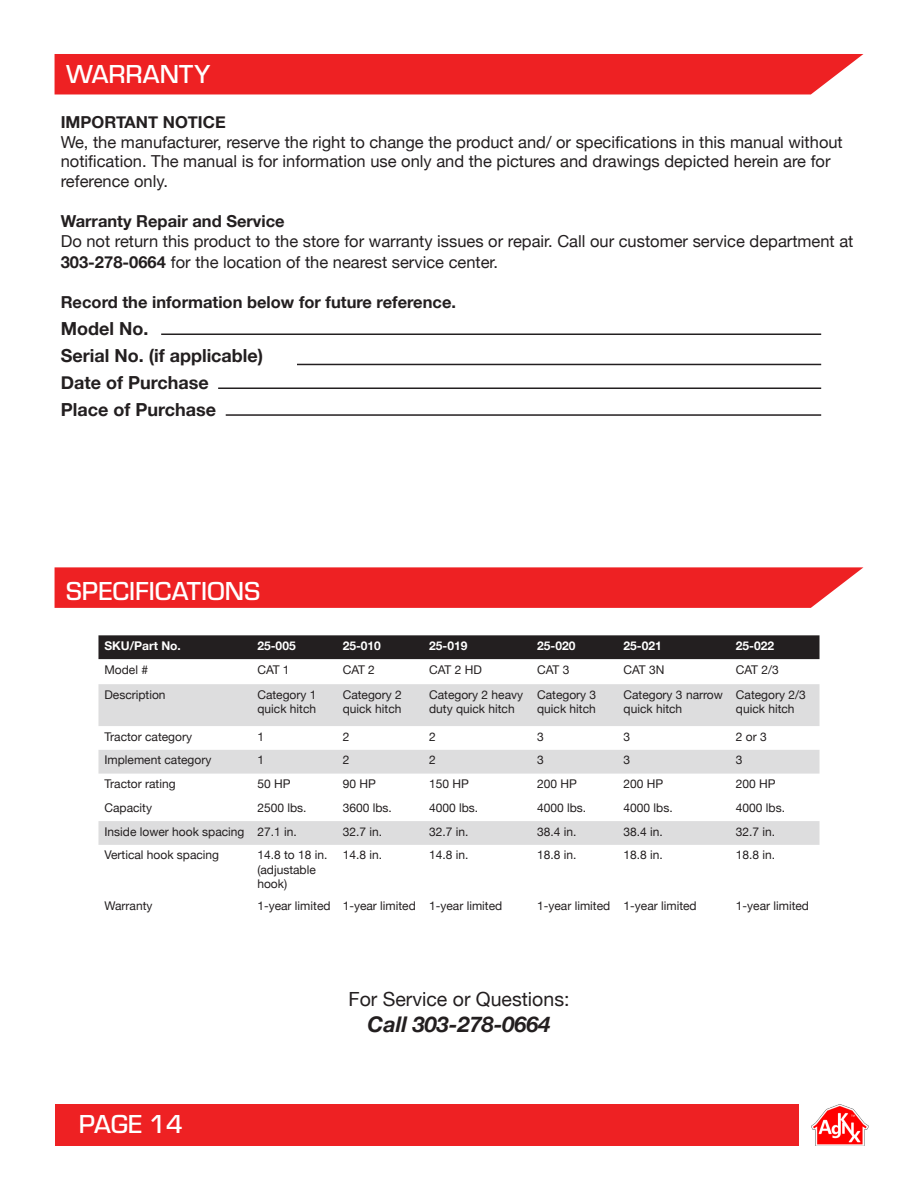
<style>
.page{position:relative;width:918px;height:1188px;background:#fff}
.page>*{position:absolute;margin:0;border:0;box-sizing:border-box;transform-origin:0 0}
.IMPORTANT_SAFETY_INF{font:500 27px "Eurostile";color:#fff}
.t1{font:italic 700 21.6px "Helvetica Neue";color:#231f20}
.t2{font:19.5px "Helvetica Neue";color:#231f20}
.Body{font:700 18px "Helvetica Neue";color:#231f20}
.WARRANTY_TEXT{font:16.5px/19.8px "Helvetica Neue";color:#231f20}
.WARRANTY_TEXT-2{font:700 16.5px "Helvetica Neue";color:#231f20}
.Table_text{font:12px/14.4px "Helvetica Neue";color:#231f20}
.Table_text-2{font:700 12px "Helvetica Neue";color:#fff}
.s1{font-weight:700}
</style>
<div class="page">
<div style="left:55px;top:1105px;width:743px;height:41px;background:#ee2123"></div>
<div style="left:55px;top:54px;width:808px;height:40px;background:#ee2123"></div>
<img style="left:811px;top:1105px;width:57px;height:41px">
<svg style="left:55px;top:567px;width:808px;height:41px;background:#ee292b"></svg>
<div style="left:98px;top:635px;width:722px;height:24px;background:#231f20"></div>
<div style="left:98px;top:684px;width:722px;height:42px;background:#ddddde"></div>
<svg style="left:98px;top:750px;width:722px;height:95px"></svg>
<hr style="left:161px;top:334px;width:660px;height:1px;background:#231f20">
<hr style="left:297px;top:364px;width:524px;height:1px;background:#231f20">
<hr style="left:218px;top:388px;width:603px;height:1px;background:#231f20">
<hr style="left:226px;top:414px;width:595px;height:2px;background:#231f20">
<h1 class="IMPORTANT_SAFETY_INF" style="left:66px;top:56px;width:145px">WARRANTY</h1>
<p class="WARRANTY_TEXT-2" style="left:61px;top:109px;width:166px">IMPORTANT NOTICE</p>
<p class="WARRANTY_TEXT" style="left:61px;top:133px;width:784px">We, the manufacturer, reserve the right to change the product and/ or specifications in this manual without notification. The manual is for information use only and the pictures and drawings depicted herein are for reference only.</p>
<p class="WARRANTY_TEXT-2" style="left:61px;top:208px;width:225px">Warranty Repair and Service</p>
<p class="WARRANTY_TEXT" style="left:61px;top:231px;width:794px;line-height:21.6px">Do not return this product to the store for warranty issues or repair. Call our customer service department at<br><span class="s1">303-278-0664</span> for the location of the nearest service center.</p>
<p class="WARRANTY_TEXT-2" style="left:61px;top:289px;width:397px">Record the information below for future reference.</p>
<p class="Body" style="left:61px;top:314px;width:89px">Model No.</p>
<p class="Body" style="left:61px;top:341px;width:204px">Serial No. (if applicable)</p>
<p class="Body" style="left:61px;top:368px;width:150px">Date of Purchase</p>
<p class="Body" style="left:61px;top:395px;width:157px">Place of Purchase</p>
<p class="IMPORTANT_SAFETY_INF" style="left:66px;top:572px;width:195px">SPECIFICATIONS</p>
<p class="Table_text-2" style="left:104px;top:636px;width:78px">SKU/Part No.</p>
<p class="Table_text-2" style="left:257px;top:636px;width:40px">25-005</p>
<p class="Table_text-2" style="left:343px;top:636px;width:40px">25-010</p>
<p class="Table_text-2" style="left:429px;top:636px;width:40px">25-019</p>
<p class="Table_text-2" style="left:537px;top:636px;width:40px">25-020</p>
<p class="Table_text-2" style="left:624px;top:636px;width:40px">25-021</p>
<p class="Table_text-2" style="left:736px;top:636px;width:40px">25-022</p>
<p class="Table_text" style="left:104px;top:663px;width:45px">Model #</p>
<p class="Table_text" style="left:257px;top:663px;width:34px">CAT 1</p>
<p class="Table_text" style="left:343px;top:663px;width:34px">CAT 2</p>
<p class="Table_text" style="left:429px;top:663px;width:54px">CAT 2 HD</p>
<p class="Table_text" style="left:537px;top:663px;width:34px">CAT 3</p>
<p class="Table_text" style="left:624px;top:663px;width:42px">CAT 3N</p>
<p class="Table_text" style="left:736px;top:663px;width:44px">CAT 2/3</p>
<p class="Table_text" style="left:104px;top:688px;width:63px">Description</p>
<p class="Table_text" style="left:257px;top:688px;width:61px">Category 1 quick hitch</p>
<p class="Table_text" style="left:343px;top:688px;width:61px">Category 2 quick hitch</p>
<p class="Table_text" style="left:429px;top:688px;width:96px">Category 2 heavy duty quick hitch</p>
<p class="Table_text" style="left:537px;top:688px;width:61px">Category 3 quick hitch</p>
<p class="Table_text" style="left:624px;top:688px;width:101px">Category 3 narrow quick hitch</p>
<p class="Table_text" style="left:736px;top:688px;width:71px">Category 2/3 quick hitch</p>
<p class="Table_text" style="left:104px;top:730px;width:89px">Tractor category</p>
<p class="Table_text" style="left:257px;top:730px;width:8px">1</p>
<p class="Table_text" style="left:343px;top:730px;width:8px">2</p>
<p class="Table_text" style="left:429px;top:730px;width:8px">2</p>
<p class="Table_text" style="left:537px;top:730px;width:8px">3</p>
<p class="Table_text" style="left:624px;top:730px;width:8px">3</p>
<p class="Table_text" style="left:736px;top:730px;width:32px">2 or 3</p>
<p class="Table_text" style="left:104px;top:754px;width:108px">Implement category</p>
<p class="Table_text" style="left:257px;top:754px;width:8px">1</p>
<p class="Table_text" style="left:343px;top:754px;width:8px">2</p>
<p class="Table_text" style="left:429px;top:754px;width:8px">2</p>
<p class="Table_text" style="left:537px;top:754px;width:8px">3</p>
<p class="Table_text" style="left:624px;top:754px;width:8px">3</p>
<p class="Table_text" style="left:736px;top:754px;width:8px">3</p>
<p class="Table_text" style="left:104px;top:777px;width:73px">Tractor rating</p>
<p class="Table_text" style="left:257px;top:777px;width:35px">50 HP</p>
<p class="Table_text" style="left:343px;top:777px;width:35px">90 HP</p>
<p class="Table_text" style="left:429px;top:777px;width:41px">150 HP</p>
<p class="Table_text" style="left:537px;top:777px;width:41px">200 HP</p>
<p class="Table_text" style="left:624px;top:777px;width:41px">200 HP</p>
<p class="Table_text" style="left:736px;top:777px;width:41px">200 HP</p>
<p class="Table_text" style="left:104px;top:801px;width:49px">Capacity</p>
<p class="Table_text" style="left:257px;top:801px;width:51px">2500 lbs.</p>
<p class="Table_text" style="left:343px;top:801px;width:51px">3600 lbs.</p>
<p class="Table_text" style="left:429px;top:801px;width:51px">4000 lbs.</p>
<p class="Table_text" style="left:537px;top:801px;width:51px">4000 lbs.</p>
<p class="Table_text" style="left:624px;top:801px;width:51px">4000 lbs.</p>
<p class="Table_text" style="left:736px;top:801px;width:51px">4000 lbs.</p>
<p class="Table_text" style="left:104px;top:825px;width:142px">Inside lower hook spacing</p>
<p class="Table_text" style="left:257px;top:825px;width:41px">27.1 in.</p>
<p class="Table_text" style="left:343px;top:825px;width:41px">32.7 in.</p>
<p class="Table_text" style="left:429px;top:825px;width:41px">32.7 in.</p>
<p class="Table_text" style="left:537px;top:825px;width:41px">38.4 in.</p>
<p class="Table_text" style="left:624px;top:825px;width:41px">38.4 in.</p>
<p class="Table_text" style="left:736px;top:825px;width:41px">32.7 in.</p>
<p class="Table_text" style="left:104px;top:849px;width:116px">Vertical hook spacing</p>
<p class="Table_text" style="left:257px;top:849px;width:72px">14.8 to 18 in. (adjustable hook)</p>
<p class="Table_text" style="left:343px;top:849px;width:41px">14.8 in.</p>
<p class="Table_text" style="left:429px;top:849px;width:41px">14.8 in.</p>
<p class="Table_text" style="left:537px;top:849px;width:41px">18.8 in.</p>
<p class="Table_text" style="left:624px;top:849px;width:41px">18.8 in.</p>
<p class="Table_text" style="left:736px;top:849px;width:41px">18.8 in.</p>
<p class="Table_text" style="left:104px;top:900px;width:49px">Warranty</p>
<p class="Table_text" style="left:257px;top:900px;width:75px">1-year limited</p>
<p class="Table_text" style="left:343px;top:900px;width:75px">1-year limited</p>
<p class="Table_text" style="left:429px;top:900px;width:75px">1-year limited</p>
<p class="Table_text" style="left:537px;top:900px;width:75px">1-year limited</p>
<p class="Table_text" style="left:624px;top:900px;width:75px">1-year limited</p>
<p class="Table_text" style="left:736px;top:900px;width:75px">1-year limited</p>
<h1 class="IMPORTANT_SAFETY_INF" style="left:79px;top:1106px;width:105px">PAGE 14</h1>
<p class="t2" style="left:348px;top:985px;width:223px">For Service or Questions:</p>
<p class="t1" style="left:367px;top:1007px;width:185px">Call 303-278-0664</p>
</div>
